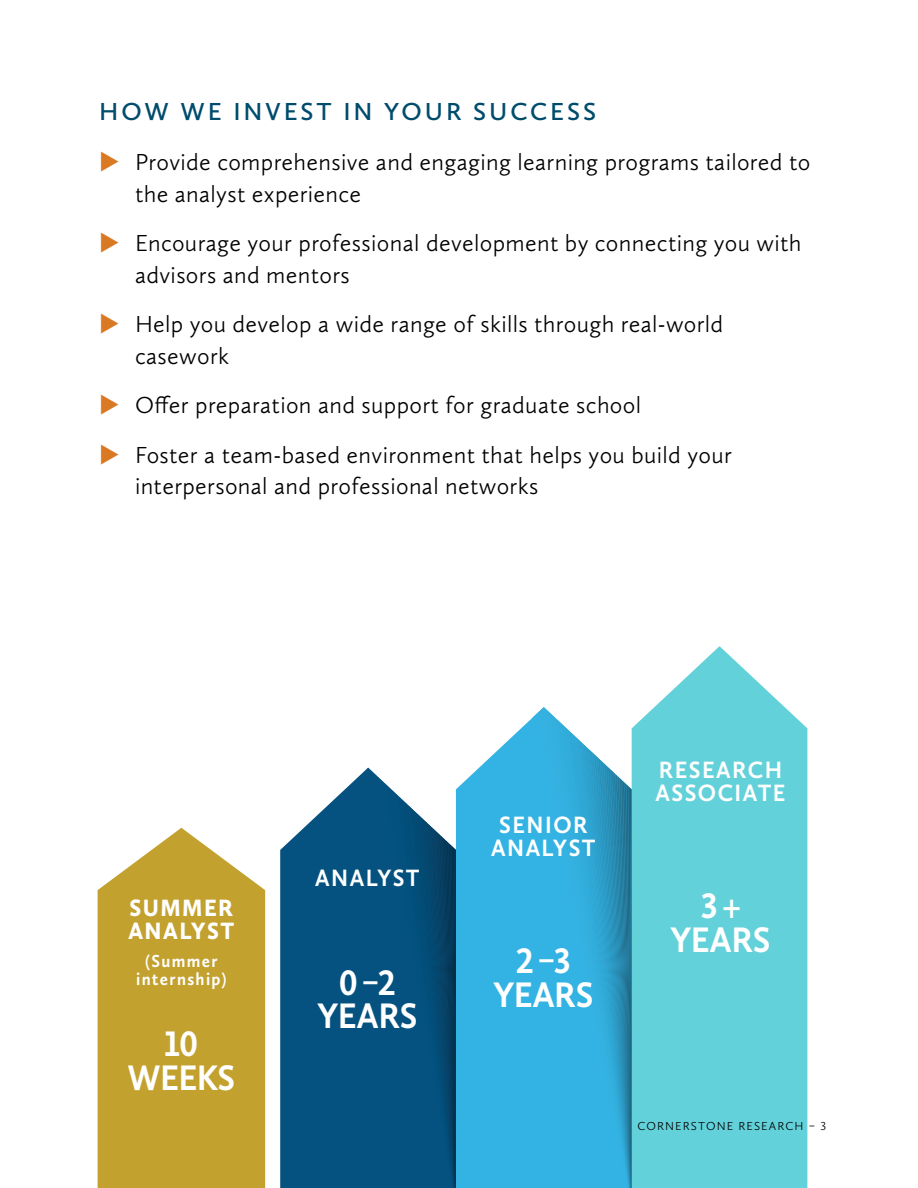
<style>
.page{position:relative;width:918px;height:1188px;background:#fff}
.page>*{position:absolute;margin:0;border:0;box-sizing:border-box;transform-origin:0 0}
.t1{font:700 36.75px/33.8px "Calluna Sans";letter-spacing:-.005em;color:#fff;text-align:center;scale:.93 1}
.t2{font:600 25.5px "Calluna Sans";letter-spacing:.115em;color:#004c6c}
.t3{font:700 24.45px/23px "Calluna Sans";letter-spacing:.065em;color:#fff;text-align:center;scale:.93 1}
.t4{font:900 24.45px/23px "Calluna Sans";letter-spacing:.065em;color:#fff;scale:.93 1}
.t5{font:300 24px/31.5px "Calluna Sans";letter-spacing:.015em;color:#000}
.t6{font:700 18px/18px "Calluna Sans";letter-spacing:.08em;color:#fff;text-align:center;scale:.93 1}
.t7{font:300 12px "Calluna Sans";letter-spacing:.095em;color:#000}
</style>
<div class="page">
<hr style="left:0;top:0;width:1px;height:468px;background:#70cacb">
<svg style="left:280px;top:768px;width:88px;height:420px;background:#1d638c"></svg>
<svg style="left:456px;top:717px;width:77px;height:471px;background:#42b8e5"></svg>
<svg style="left:632px;top:646px;width:175px;height:542px;background:#6ed4db"></svg>
<svg style="left:368px;top:768px;width:88px;height:420px;background:#1c5e85"></svg>
<svg style="left:537px;top:707px;width:95px;height:481px"></svg>
<svg style="left:533px;top:713px;width:95px;height:475px;background:#3dafda"></svg>
<svg style="left:98px;top:828px;width:167px;height:360px;background:#c8a93f"></svg>
<p class="t2" style="left:99px;top:96px;width:499px">HOW WE INVEST IN YOUR SUCCESS</p>
<p class="t5" style="left:135px;top:146px;width:677px">Provide comprehensive and engaging learning programs tailored to the analyst experience</p>
<p class="t5" style="left:135px;top:227px;width:668px">Encourage your professional development by connecting you with advisors and mentors</p>
<p class="t5" style="left:135px;top:308px;width:590px">Help you develop a wide range of skills through real-world casework</p>
<p class="t5" style="left:135px;top:380px;width:598px;line-height:49.5px">Offer preparation and support for graduate school<br>Foster a team-based environment that helps you build your</p>
<p class="t5" style="left:135px;top:470px;width:405px">interpersonal and professional networks</p>
<p class="t4" style="left:128px;top:896px;width:115px">SUMMER<br>ANALYST</p>
<p class="t6" style="left:136px;top:952px;width:99px">(Summer internship)</p>
<h1 class="t1" style="left:127px;top:1027px;width:117px">10<br>WEEKS</h1>
<p class="t3" style="left:315px;top:866px;width:114px">ANALYST</p>
<h1 class="t1" style="left:318px;top:965px;width:109px">0 –2<br>YEARS</h1>
<p class="t3" style="left:491px;top:813px;width:114px">SENIOR<br>ANALYST</p>
<h1 class="t1" style="left:493px;top:943px;width:109px">2 –3<br>YEARS</h1>
<p class="t3" style="left:656px;top:758px;width:141px;text-align:left">RESEARCH<br>ASSOCIATE</p>
<h1 class="t1" style="left:671px;top:889px;width:109px">3 +<br>YEARS</h1>
<p class="t7" style="left:637px;top:1119px;width:191px">CORNERSTONE RESEARCH – 3</p>
</div>
